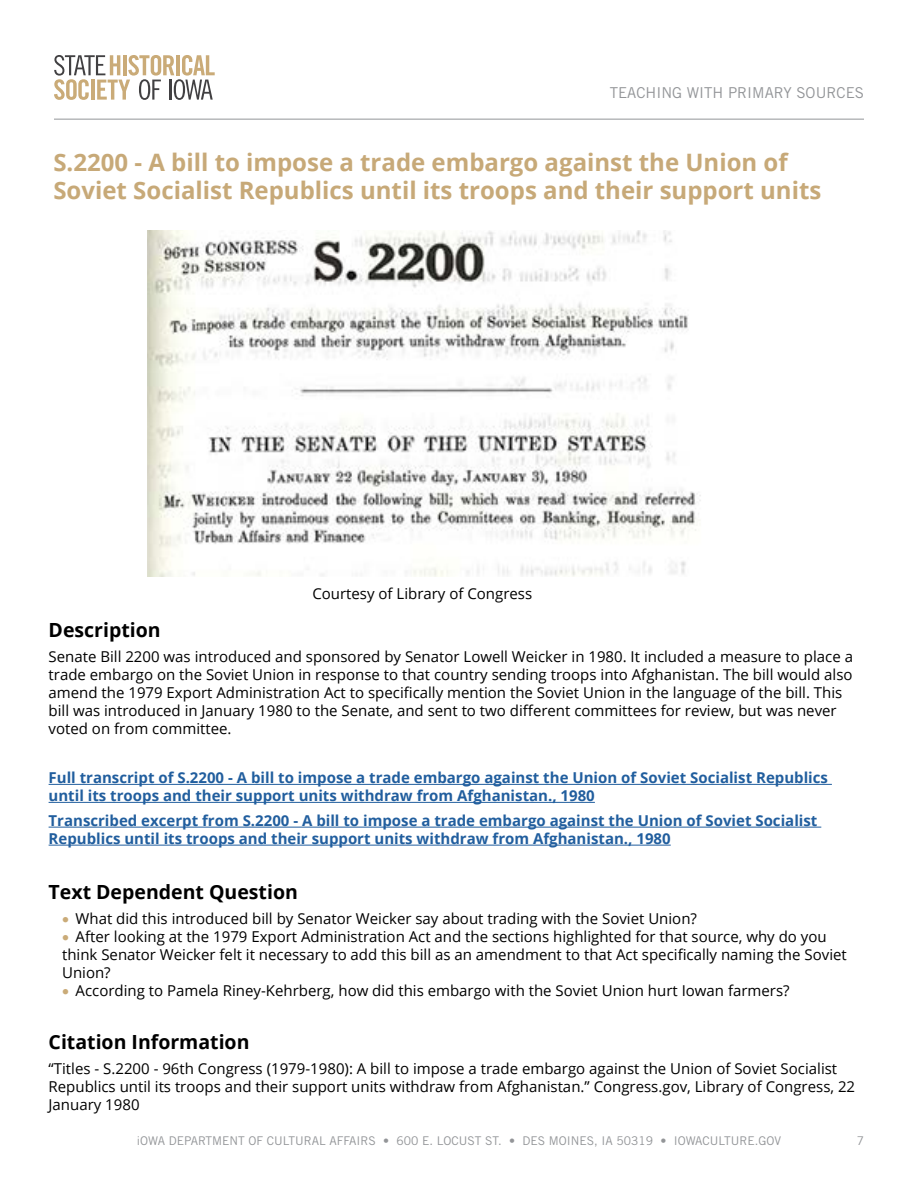
<style>
.page{position:relative;width:918px;height:1188px;background:#fff}
.page>*{position:absolute;margin:0;border:0;box-sizing:border-box;transform-origin:0 0}
.t1{font:700 24px/28.8px "Open Sans";color:#c7a978}
.t2{font:700 19.5px "Open Sans";color:#000}
.t3{font:15px/18px "Open Sans";color:#000}
.t4{font:700 15px/18px "Open Sans";color:#215e9e}
.t5{font:15px "Trade Gothic LT Std";color:#939598}
.t6{font:12px "Trade Gothic LT Std";color:#939598}
.s1{color:#caab78}
</style>
<div class="page">
<hr style="left:54px;top:119px;width:810px;height:1px;background:#939598">
<svg style="left:54px;top:55px;width:161px;height:45px"></svg>
<hr style="left:49px;top:784px;width:783px;height:1px;background:#215e9e">
<hr style="left:49px;top:802px;width:546px;height:1px;background:#215e9e">
<hr style="left:49px;top:827px;width:772px;height:1px;background:#215e9e">
<hr style="left:49px;top:845px;width:622px;height:1px;background:#215e9e">
<img style="left:148px;top:231px;width:553px;height:346px">
<p class="t5" style="left:610px;top:83px;width:256px">TEACHING WITH PRIMARY SOURCES</p>
<h1 class="t1" style="left:53px;top:147px;width:769px">S.2200 - A bill to impose a trade embargo against the Union of<br>Soviet Socialist Republics until its troops and their support units</h1>
<p class="t3" style="left:312px;top:584px;width:221px">Courtesy of Library of Congress</p>
<h2 class="t2" style="left:49px;top:616px;width:114px">Description</h2>
<p class="t3" style="left:49px;top:647px;width:806px">Senate Bill 2200 was introduced and sponsored by Senator Lowell Weicker in 1980. It included a measure to place a trade embargo on the Soviet Union in response to that country sending troops into Afghanistan. The bill would also amend the 1979 Export Administration Act to specifically mention the Soviet Union in the language of the bill. This bill was introduced in January 1980 to the Senate, and sent to two different committees for review, but was never voted on from committee.</p>
<p class="t4" style="left:49px;top:768px;width:781px">Full transcript of S.2200 - A bill to impose a trade embargo against the Union of Soviet Socialist Republics until its troops and their support units withdraw from Afghanistan., 1980</p>
<p class="t4" style="left:49px;top:811px;width:770px">Transcribed excerpt from S.2200 - A bill to impose a trade embargo against the Union of Soviet Socialist<br>Republics until its troops and their support units withdraw from Afghanistan., 1980</p>
<h2 class="t2" style="left:49px;top:878px;width:251px">Text Dependent Question</h2>
<p class="t3" style="left:62px;top:909px;width:636px"><span class="s1">•</span> What did this introduced bill by Senator Weicker say about trading with the Soviet Union?</p>
<p class="t3" style="left:62px;top:927px;width:786px"><span class="s1">•</span> After looking at the 1979 Export Administration Act and the sections highlighted for that source, why do you think Senator Weicker felt it necessary to add this bill as an amendment to that Act specifically naming the Soviet<br>Union?</p>
<p class="t3" style="left:62px;top:981px;width:729px"><span class="s1">•</span> According to Pamela Riney-Kehrberg, how did this embargo with the Soviet Union hurt Iowan farmers?</p>
<h2 class="t2" style="left:49px;top:1028px;width:202px">Citation Information</h2>
<p class="t3" style="left:49px;top:1059px;width:808px">“Titles - S.2200 - 96th Congress (1979-1980): A bill to impose a trade embargo against the Union of Soviet Socialist<br>Republics until its troops and their support units withdraw from Afghanistan.” Congress.gov, Library of Congress, 22<br>January 1980</p>
<p class="t6" style="left:137px;top:1133px;width:646px">iOWA DEPARTMENT OF CULTURAL AFFAIRS • 600 E. LOCUST ST. • DES MOINES, IA 50319 • IOWACULTURE.GOV</p>
<p class="t6" style="left:857px;top:1133px;width:9px">7</p>
</div>
